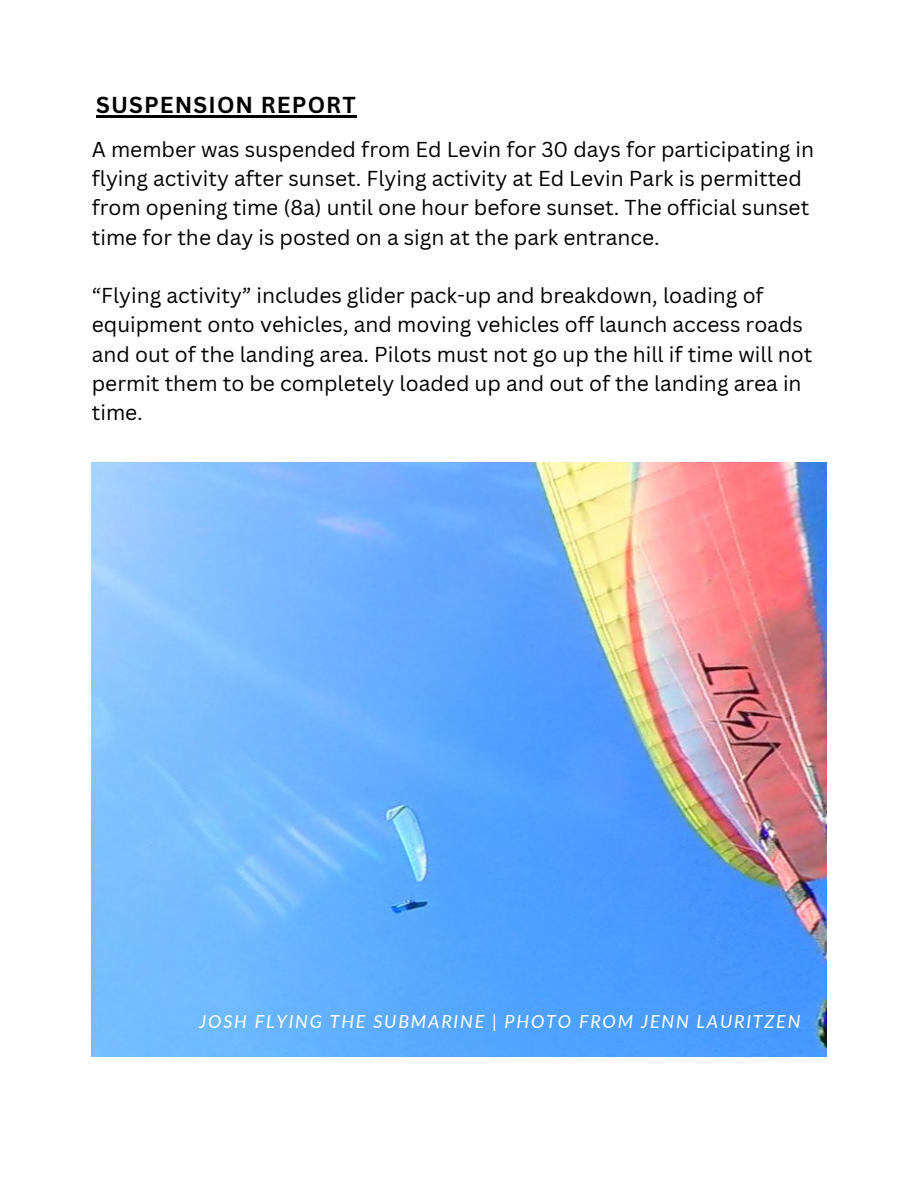
<style>
.page{position:relative;width:918px;height:1188px;background:#fff}
.page>*{position:absolute;margin:0;border:0;box-sizing:border-box;transform-origin:0 0}
.t1{font:700 22.5px "Canva Sans";letter-spacing:.05em;color:#000}
.t2{font:21px/29.2px "Canva Sans";color:#000}
.t3{font:italic 18px "Lato";letter-spacing:.1em;color:#fff}
</style>
<div class="page">
<img style="left:92px;top:463px;width:734px;height:594px">
<hr style="left:96px;top:115px;width:261px;height:3px;background:#000">
<p class="t1" style="left:96px;top:89px;width:261px">SUSPENSION REPORT</p>
<p class="t2" style="left:92px;top:134px;width:724px">A member was suspended from Ed Levin for 30 days for participating in flying activity after sunset. Flying activity at Ed Levin Park is permitted from opening time (8a) until one hour before sunset. The official sunset time for the day is posted on a sign at the park entrance.</p>
<p class="t2" style="left:92px;top:280px;width:722px">“Flying activity” includes glider pack-up and breakdown, loading of equipment onto vehicles, and moving vehicles off launch access roads and out of the landing area. Pilots must not go up the hill if time will not permit them to be completely loaded up and out of the landing area in time.</p>
<p class="t3" style="left:199px;top:1010px;width:603px">JOSH FLYING THE SUBMARINE | PHOTO FROM JENN LAURITZEN</p>
</div>
